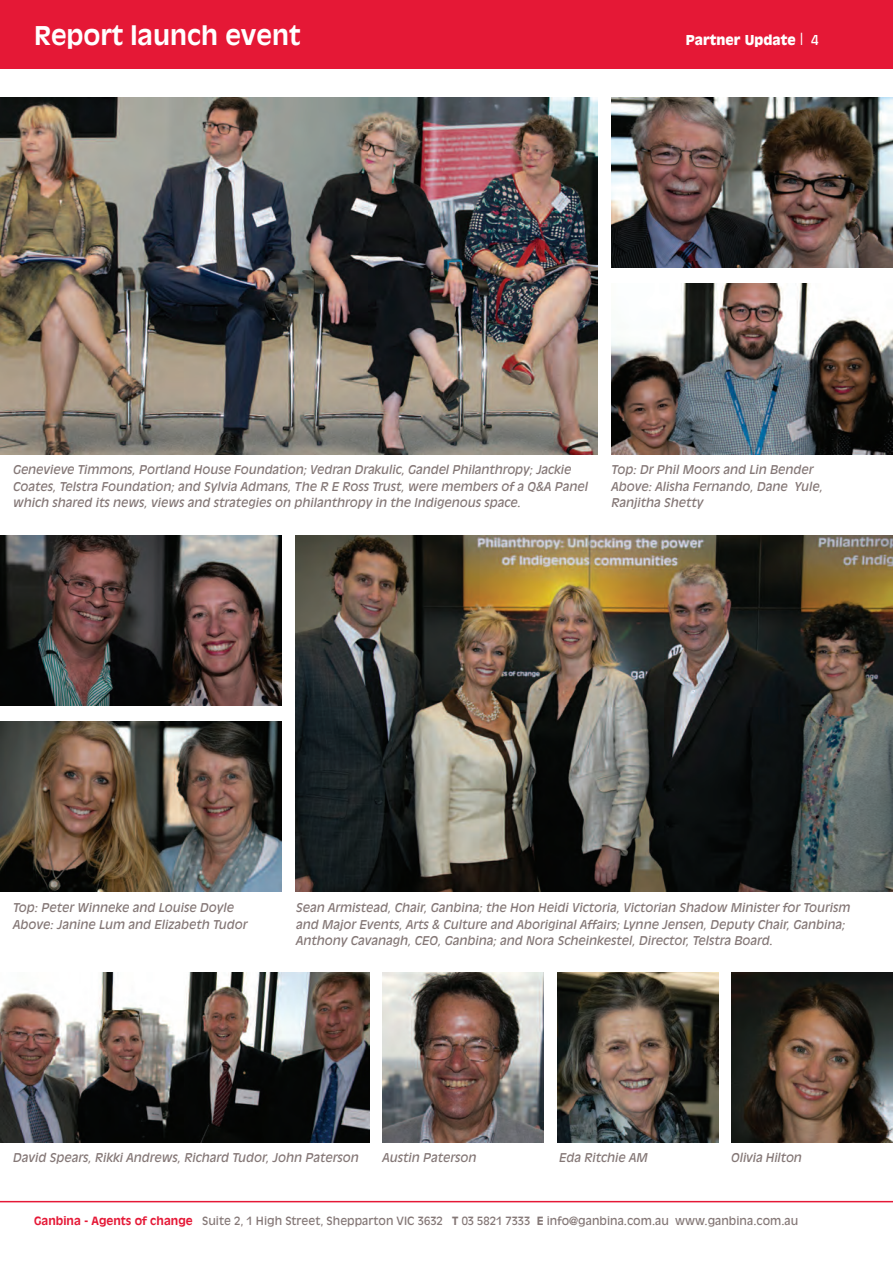
<style>
.page{position:relative;width:893px;height:1263px;background:#fff}
.page>*{position:absolute;margin:0;border:0;box-sizing:border-box;transform-origin:0 0}
.t1{font:700 25.5px "Antique Olive";color:#fff}
.t2{font:900 13.5px "Antique Olive";color:#fff}
.t3{font:italic 12px/16.5px "Antique Olive";color:#847776}
.t4{font:11.25px "Antique Olive";color:#847776}
.s1{font-weight:300;font-size:16.5px}
.s2{font-weight:400}
.s3{font-weight:700;color:#e51836}
.s4{font-weight:700}
</style>
<div class="page">
<img style="left:0;top:972px;width:370px;height:170px">
<hr style="left:0;top:1201px;width:893px;height:1px;background:#e51836">
<div style="left:0;top:0;width:893px;height:68px;background:#e51836"></div>
<img style="left:0;top:98px;width:597px;height:356px">
<img style="left:296px;top:535px;width:597px;height:356px">
<img style="left:611px;top:98px;width:282px;height:170px">
<img style="left:611px;top:284px;width:282px;height:170px">
<img style="left:0;top:535px;width:282px;height:170px">
<img style="left:0;top:721px;width:282px;height:170px">
<img style="left:382px;top:972px;width:162px;height:170px">
<img style="left:558px;top:972px;width:160px;height:170px">
<img style="left:731px;top:972px;width:162px;height:170px">
<h1 class="t1" style="left:34px;top:25px;width:268px">Report launch event</h1>
<p class="t2" style="left:686px;top:35px;width:134px">Partner Update <span class="s1">I</span> <span class="s2">4</span></p>
<p class="t3" style="left:13px;top:462px;width:577px">Genevieve Timmons, Portland House Foundation; Vedran Drakulic, Gandel Philanthropy; Jackie<br>Coates, Telstra Foundation; and Sylvia Admans, The R E Ross Trust, were members of a Q&amp;A Panel which shared its news, views and strategies on philanthropy in the Indigenous space.</p>
<p class="t3" style="left:611px;top:462px;width:213px">Top: Dr Phil Moors and Lin Bender<br>Above: Alisha Fernando, Dane Yule,<br>Ranjitha Shetty</p>
<p class="t3" style="left:13px;top:900px;width:236px">Top: Peter Winneke and Louise Doyle<br>Above: Janine Lum and Elizabeth Tudor</p>
<p class="t3" style="left:296px;top:900px;width:556px">Sean Armistead, Chair, Ganbina; the Hon Heidi Victoria, Victorian Shadow Minister for Tourism and Major Events, Arts &amp; Culture and Aboriginal Affairs; Lynne Jensen, Deputy Chair, Ganbina;<br>Anthony Cavanagh, CEO, Ganbina; and Nora Scheinkestel, Director, Telstra Board.</p>
<p class="t3" style="left:13px;top:1150px;width:347px">David Spears, Rikki Andrews, Richard Tudor, John Paterson</p>
<p class="t3" style="left:382px;top:1150px;width:96px">Austin Paterson</p>
<p class="t3" style="left:559px;top:1150px;width:90px">Eda Ritchie AM</p>
<p class="t3" style="left:731px;top:1150px;width:72px">Olivia Hilton</p>
<p class="t4" style="left:34px;top:1216px;width:766px"><span class="s3">Ganbina - Agents of change</span> Suite 2, 1 High Street, Shepparton VIC 3632 <span class="s4">T</span> 03 5821 7333 <span class="s4">E</span> info@ganbina.com.au www.ganbina.com.au</p>
</div>
